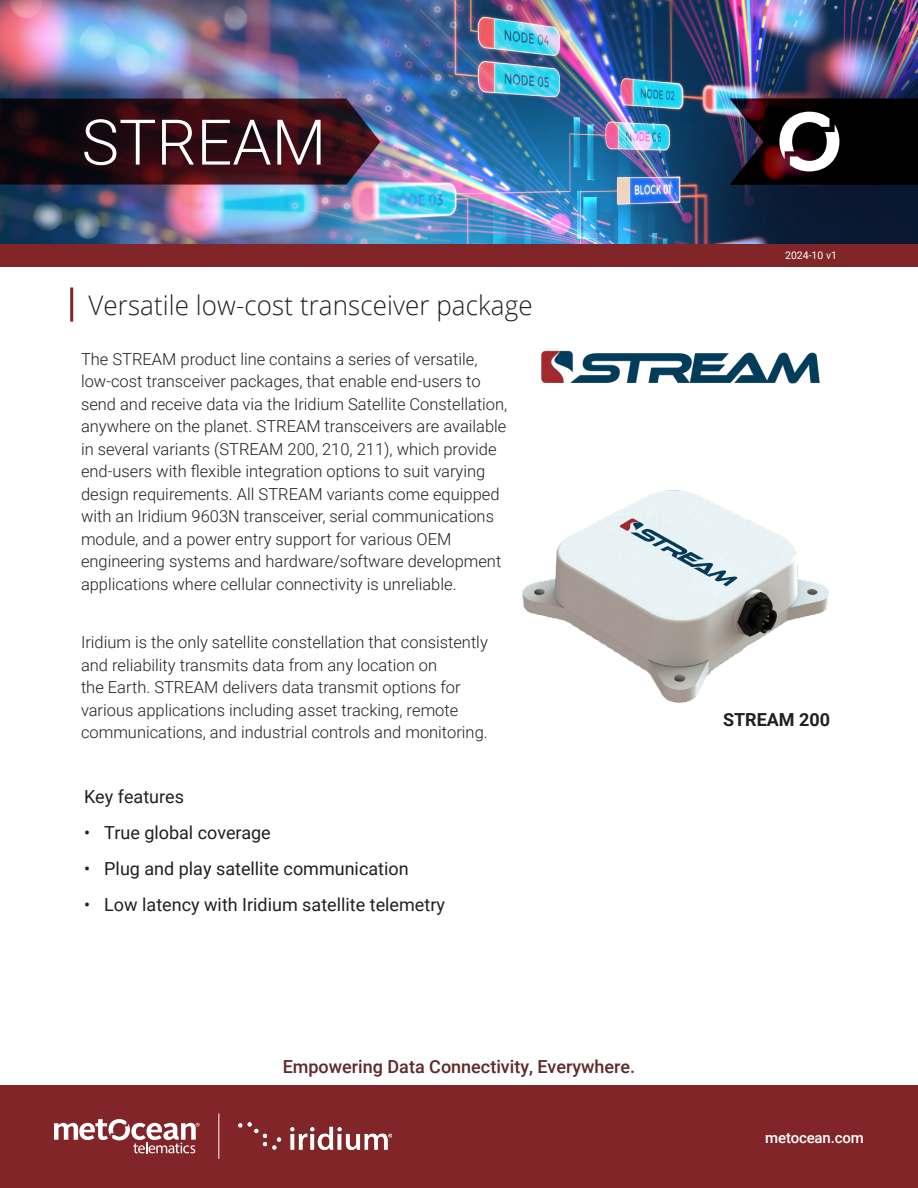
<style>
.page{position:relative;width:918px;height:1188px;background:#fff}
.page>*{position:absolute;margin:0;border:0;box-sizing:border-box;transform-origin:0 0}
.t1{font:300 63px "Roboto";color:#fff}
.t2{font:300 27px "Open Sans";letter-spacing:.005em;color:#231f20;scale:.96 1}
.t3{font:18px "Roboto";color:#231f20}
.t4{font:500 18px "Roboto";color:#60292a}
.t5{font:700 18px "Roboto";color:#231f20}
.t6{font:300 16.5px/22.5px "Roboto";color:#231f20}
.t7{font:500 15px "Roboto";letter-spacing:-.01em;color:#fff}
.t8{font:10.5px "Roboto";color:#fff}
</style>
<div class="page">
<div style="left:0;top:1085px;width:918px;height:103px;background:#822528"></div>
<div style="left:0;top:243px;width:918px;height:24px;background:#822528"></div>
<hr style="left:70px;top:287px;width:3px;height:35px;background:#822528">
<img style="left:238px;top:1122px;width:153px;height:28px">
<hr style="left:218px;top:1113px;width:1px;height:46px;background:#fff">
<svg style="left:54px;top:1119px;width:146px;height:34px"></svg>
<img style="left:0;top:0;width:918px;height:244px">
<svg style="left:730px;top:99px;width:188px;height:86px;background:#272025"></svg>
<svg style="left:0;top:99px;width:380px;height:86px;background:#2e1019"></svg>
<img style="left:522px;top:490px;width:307px;height:213px">
<img style="left:541px;top:350px;width:279px;height:34px">
<p class="t1" style="left:82px;top:98px;width:246px">STREAM</p>
<p class="t2" style="left:88px;top:287px;width:464px">Versatile low-cost transceiver package</p>
<p class="t6" style="left:81px;top:347px;width:428px">The STREAM product line contains a series of versatile, low-cost transceiver packages, that enable end-users to send and receive data via the Iridium Satellite Constellation, anywhere on the planet. STREAM transceivers are available in several variants (STREAM 200, 210, 211), which provide end-users with flexible integration options to suit varying design requirements. All STREAM variants come equipped with an Iridium 9603N transceiver, serial communications module, and a power entry support for various OEM engineering systems and hardware/software development applications where cellular connectivity is unreliable.</p>
<p class="t6" style="left:81px;top:630px;width:408px">Iridium is the only satellite constellation that consistently and reliability transmits data from any location on<br>the Earth. STREAM delivers data transmit options for various applications including asset tracking, remote communications, and industrial controls and monitoring.</p>
<p class="t3" style="left:84px;top:784px;width:102px">Key features</p>
<p class="t3" style="left:84px;top:820px;width:188px">• True global coverage</p>
<p class="t3" style="left:84px;top:856px;width:326px">• Plug and play satellite communication</p>
<p class="t3" style="left:84px;top:892px;width:362px">• Low latency with Iridium satellite telemetry</p>
<p class="t4" style="left:283px;top:1054px;width:354px">Empowering Data Connectivity, Everywhere.</p>
<p class="t8" style="left:785px;top:248px;width:53px">2024-10 v1</p>
<p class="t5" style="left:723px;top:707px;width:109px">STREAM 200</p>
<p class="t7" style="left:765px;top:1127px;width:100px">metocean.com</p>
</div>
